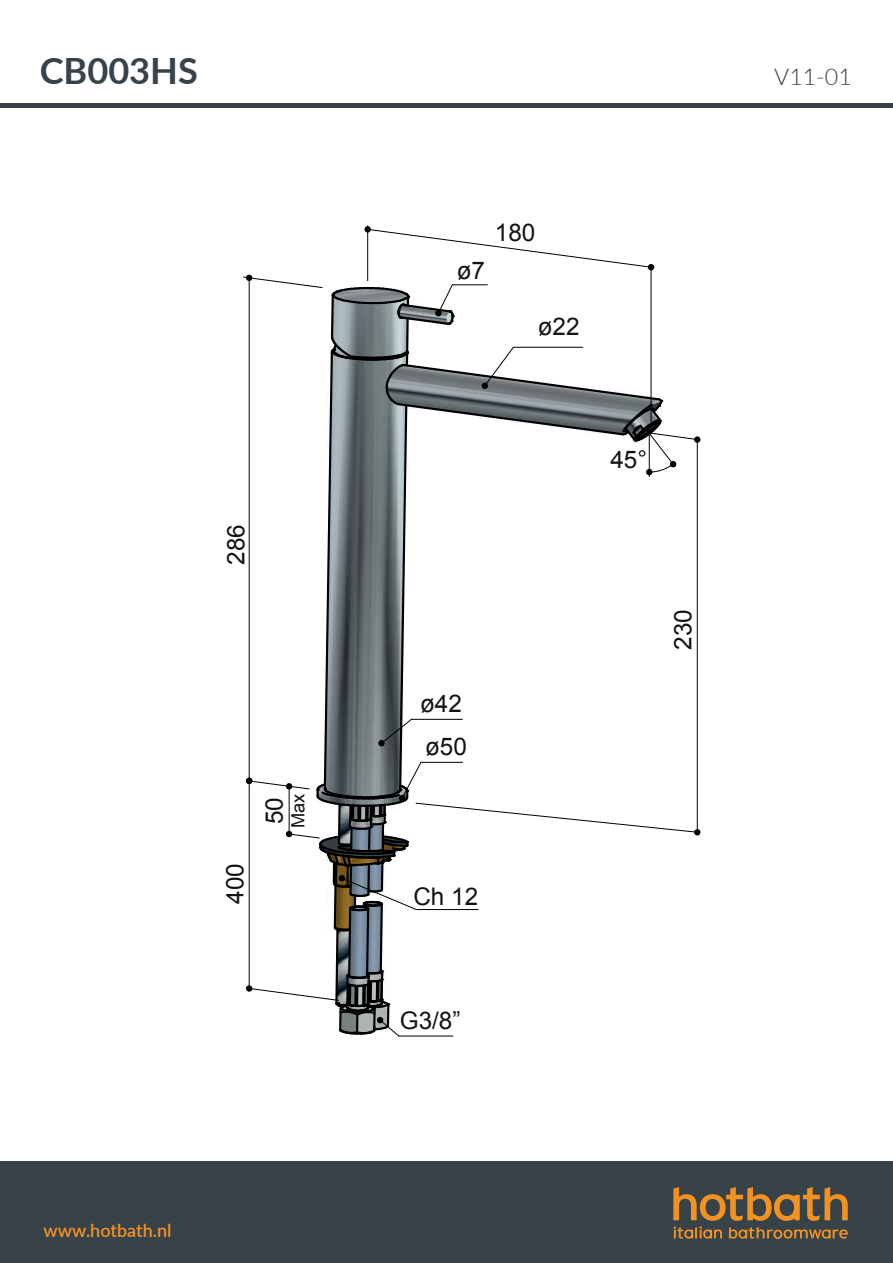
<style>
.page{position:relative;width:893px;height:1263px;background:#fff}
.page>*{position:absolute;margin:0;border:0;box-sizing:border-box;transform-origin:0 0}
.t1{font:700 36.15px "Lato";color:#374249}
.t2{font:24.3px/43px "Arial";color:#111416}
.t3{font:300 23.25px "Lato";color:#374249}
.t4{font:18.3px "Arial";color:#111416}
.t5{font:600 18px "Lato";color:#f39223}
</style>
<div class="page">
<div style="left:0;top:1161px;width:893px;height:102px;background:#374249"></div>
<div style="left:0;top:103px;width:893px;height:5px;background:#374249"></div>
<svg style="left:673px;top:1187px;width:175px;height:52px"></svg>
<hr style="left:367px;top:226px;width:1px;height:55px;background:#000001">
<svg style="left:367px;top:229px;width:282px;height:39px"></svg>
<div style="left:364px;top:226px;width:7px;height:7px;background:#000001;border-radius:50%"></div>
<div style="left:648px;top:264px;width:6px;height:7px;background:#000001;border-radius:50%"></div>
<hr style="left:651px;top:267px;width:1px;height:155px;background:#000001">
<svg style="left:243px;top:275px;width:457px;height:762px"></svg>
<h1 class="t1" style="left:40px;top:44px;width:160px">CB003HS</h1>
<p class="t2" style="left:215px;top:565px;width:42px;rotate:-90deg">286</p>
<p class="t2" style="left:214px;top:904px;width:42px;rotate:-90deg">400</p>
<p class="t2" style="left:253px;top:824px;width:29px;rotate:-90deg">50</p>
<p class="t4" style="left:286px;top:828px;width:36px;rotate:-90deg">Max</p>
<p class="t5" style="left:44px;top:1217px;width:129px">www.hotbath.nl</p>
<p class="t2" style="left:457px;top:249px;width:30px">ø7</p>
<p class="t2" style="left:495px;top:211px;width:42px">180</p>
<p class="t2" style="left:538px;top:305px;width:43px">ø22</p>
<p class="t2" style="left:610px;top:438px;width:38px">45°</p>
<p class="t2" style="left:420px;top:682px;width:48px">ø42 ø50</p>
<p class="t2" style="left:413px;top:875px;width:66px">Ch 12</p>
<p class="t2" style="left:400px;top:1000px;width:62px">G3/8”</p>
<p class="t2" style="left:662px;top:650px;width:42px;rotate:-90deg">230</p>
<p class="t3" style="left:774px;top:60px;width:79px">V11-01</p>
</div>
